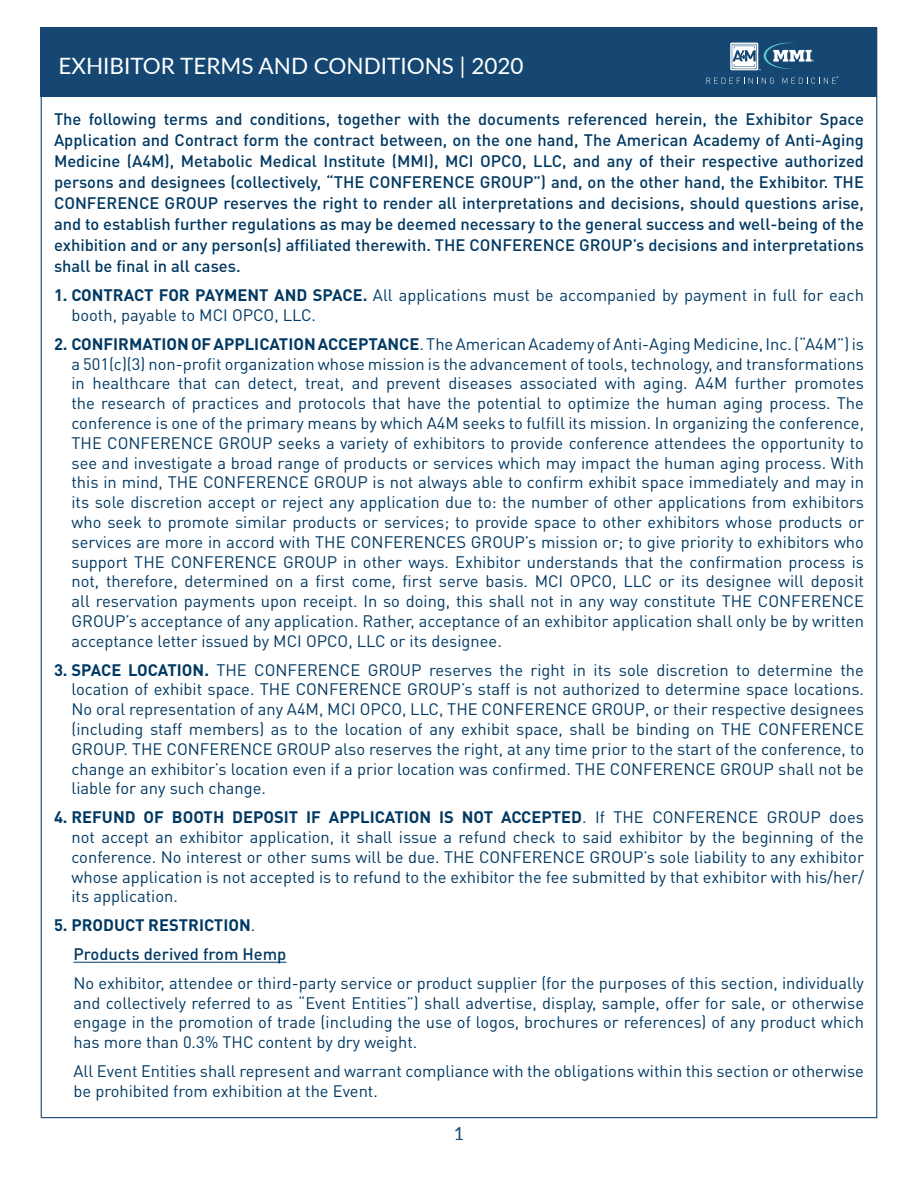
<style>
.page{position:relative;width:918px;height:1188px;background:#fff}
.page>*{position:absolute;margin:0;border:0;box-sizing:border-box;transform-origin:0 0}
.t1{font:22.5px "Lato";color:#fff}
.t2{font:18px "Lato";color:#154772}
.t3{font:16.5px/19.8px "DIN Pro";color:#003963;text-align:justify}
.t4{font:500 16.5px/21px "DIN Pro";color:#003963;text-align:justify}
.s1{font-weight:700}
.s2{font-weight:400}
</style>
<div class="page">
<div style="left:41px;top:28px;width:836px;height:69px;background:#154772"></div>
<svg style="left:706px;top:78px;width:68px;height:6px"></svg>
<svg style="left:782px;top:76px;width:56px;height:8px"></svg>
<svg style="left:730px;top:43px;width:84px;height:27px"></svg>
<hr style="left:74px;top:962px;width:212px;height:1px;background:#003963">
<h1 class="t1" style="left:58px;top:50px;width:467px">EXHIBITOR TERMS AND CONDITIONS | 2020</h1>
<p class="t4" style="left:54px;top:108px;width:812px">The following terms and conditions, together with the documents referenced herein, the Exhibitor Space Application and Contract form the contract between, on the one hand, The American Academy of Anti-Aging Medicine (A4M), Metabolic Medical Institute (MMI), MCI OPCO, LLC, and any of their respective authorized persons and designees (collectively, “THE CONFERENCE GROUP”) and, on the other hand, the Exhibitor. THE CONFERENCE GROUP reserves the right to render all interpretations and decisions, should questions arise, and to establish further regulations as may be deemed necessary to the general success and well-being of the exhibition and or any person(s) affiliated therewith. THE CONFERENCE GROUP’s decisions and interpretations shall be final in all cases.</p>
<p class="t3" style="left:71px;top:285px;width:794px;text-indent:-17px"><span class="s1">1. CONTRACT FOR PAYMENT AND SPACE.</span> All applications must be accompanied by payment in full for each booth, payable to MCI OPCO, LLC.</p>
<p class="t3" style="left:71px;top:333px;width:794px;text-indent:-17px"><span class="s1">2. CONFIRMATION OF APPLICATION ACCEPTANCE</span>. The American Academy of Anti-Aging Medicine, Inc. (“A4M”) is a 501(c)(3) non-profit organization whose mission is the advancement of tools, technology, and transformations in healthcare that can detect, treat, and prevent diseases associated with aging. A4M further promotes the research of practices and protocols that have the potential to optimize the human aging process. The conference is one of the primary means by which A4M seeks to fulfill its mission. In organizing the conference, THE CONFERENCE GROUP seeks a variety of exhibitors to provide conference attendees the opportunity to see and investigate a broad range of products or services which may impact the human aging process. With this in mind, THE CONFERENCE GROUP is not always able to confirm exhibit space immediately and may in its sole discretion accept or reject any application due to: the number of other applications from exhibitors who seek to promote similar products or services; to provide space to other exhibitors whose products or services are more in accord with THE CONFERENCES GROUP’s mission or; to give priority to exhibitors who support THE CONFERENCE GROUP in other ways. Exhibitor understands that the confirmation process is not, therefore, determined on a first come, first serve basis. MCI OPCO, LLC or its designee will deposit all reservation payments upon receipt. In so doing, this shall not in any way constitute THE CONFERENCE GROUP’s acceptance of any application. Rather, acceptance of an exhibitor application shall only be by written acceptance letter issued by MCI OPCO, LLC or its designee.</p>
<p class="t3" style="left:71px;top:659px;width:794px;text-indent:-17px"><span class="s1">3. SPACE LOCATION.</span> THE CONFERENCE GROUP reserves the right in its sole discretion to determine the location of exhibit space. THE CONFERENCE GROUP’s staff is not authorized to determine space locations.<br>No oral representation of any A4M, MCI OPCO, LLC, THE CONFERENCE GROUP, or their respective designees (including staff members) as to the location of any exhibit space, shall be binding on THE CONFERENCE GROUP. THE CONFERENCE GROUP also reserves the right, at any time prior to the start of the conference, to change an exhibitor’s location even if a prior location was confirmed. THE CONFERENCE GROUP shall not be liable for any such change.</p>
<p class="t3" style="left:71px;top:807px;width:794px;text-indent:-17px"><span class="s1">4. REFUND OF BOOTH DEPOSIT IF APPLICATION IS NOT ACCEPTED</span>. If THE CONFERENCE GROUP does not accept an exhibitor application, it shall issue a refund check to said exhibitor by the beginning of the conference. No interest or other sums will be due. THE CONFERENCE GROUP’s sole liability to any exhibitor whose application is not accepted is to refund to the exhibitor the fee submitted by that exhibitor with his/her/ its application.</p>
<p class="t4" style="left:74px;top:910px;width:214px;line-height:28.8px;text-indent:-20px"><span class="s1">5. PRODUCT RESTRICTION</span><span class="s2">.<br></span>Products derived from Hemp</p>
<p class="t3" style="left:74px;top:972px;width:792px">No exhibitor, attendee or third-party service or product supplier (for the purposes of this section, individually and collectively referred to as “Event Entities”) shall advertise, display, sample, offer for sale, or otherwise engage in the promotion of trade (including the use of logos, brochures or references) of any product which has more than 0.3% THC content by dry weight.</p>
<p class="t3" style="left:74px;top:1060px;width:792px">All Event Entities shall represent and warrant compliance with the obligations within this section or otherwise be prohibited from exhibition at the Event.</p>
<p class="t2" style="left:454px;top:1121px;width:12px">1</p>
</div>
